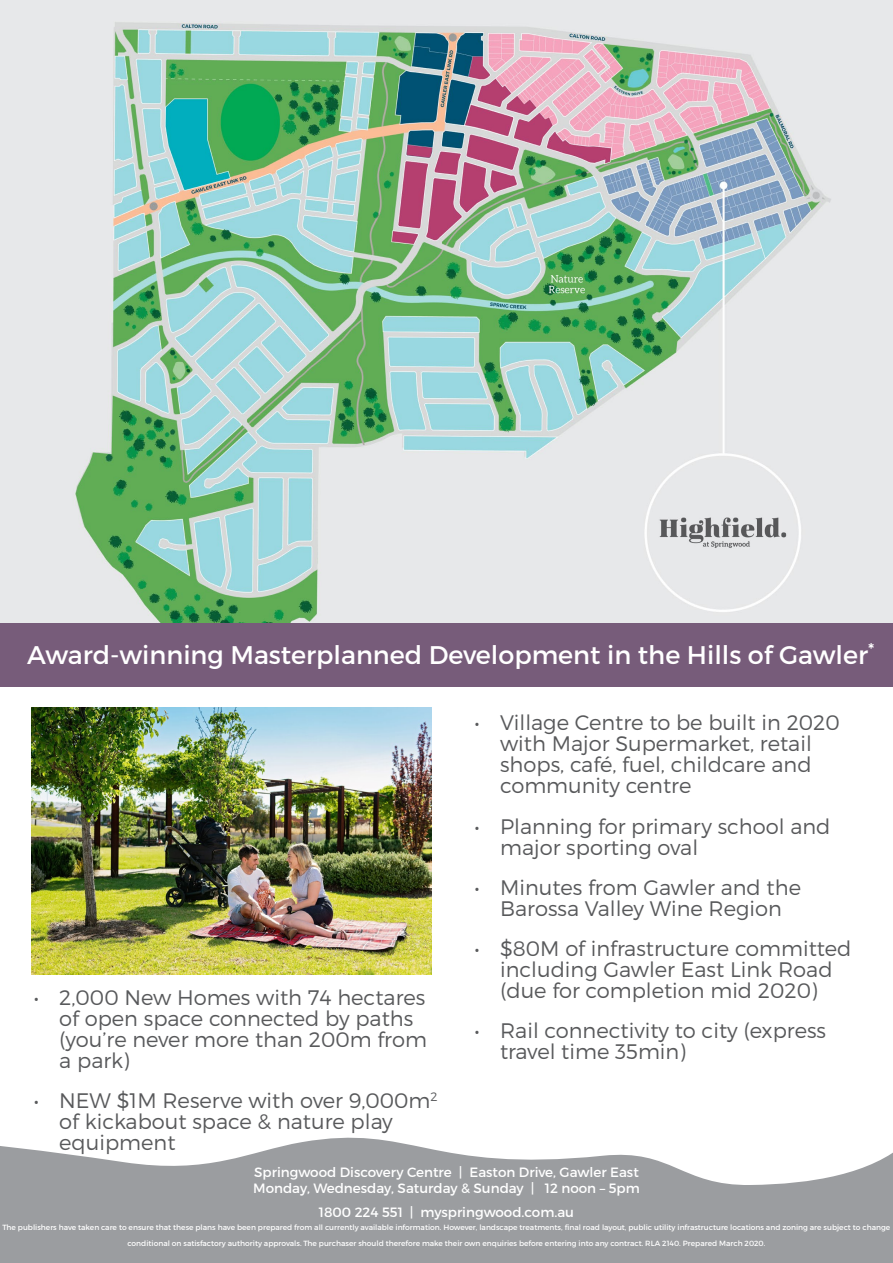
<style>
.page{position:relative;width:893px;height:1263px;background:#fff}
.page>*{position:absolute;margin:0;border:0;box-sizing:border-box;transform-origin:0 0}
.t1{font:25.5px "Montserrat";color:#fff}
.t2{font:300 21px/21px "Montserrat";color:#58595b}
.t3{font:13.5px/16.2px "Montserrat";color:#fff}
.t4{font:7.5px/16.2px "Montserrat";color:#fff;text-align:center}
</style>
<div class="page">
<img style="left:0;top:0;width:893px;height:623px">
<div style="left:0;top:623px;width:893px;height:64px;background:#775c7a"></div>
<img style="left:32px;top:707px;width:400px;height:267px">
<svg style="left:0;top:1137px;width:893px;height:126px;fill:#9b9da0"></svg>
<p class="t1" style="left:27px;top:639px;width:849px">Award-winning Masterplanned Development in the Hills of Gawler<sup>*</sup></p>
<p class="t2" style="left:59px;top:987px;width:369px;text-indent:-26px">• 2,000 New Homes with 74 hectares of open space connected by paths (you’re never more than 200m from a park)</p>
<p class="t2" style="left:59px;top:1090px;width:380px;text-indent:-26px">• NEW $1M Reserve with over 9,000m<sup>2 </sup>of kickabout space &amp; nature play equipment</p>
<p class="t2" style="left:500px;top:712px;width:341px;text-indent:-26px">• Village Centre to be built in 2020 with Major Supermarket, retail shops, café, fuel, childcare and community centre</p>
<p class="t2" style="left:500px;top:815px;width:332px;text-indent:-26px">• Planning for primary school and major sporting oval</p>
<p class="t2" style="left:475px;top:876px;width:328px;text-align:center">• Minutes from Gawler and the<br>Barossa Valley Wine Region</p>
<p class="t2" style="left:475px;top:937px;width:378px;text-align:center">• $80M of infrastructure committed including Gawler East Link Road (due for completion mid 2020)</p>
<p class="t2" style="left:500px;top:1019px;width:327px;text-indent:-26px">• Rail connectivity to city (express travel time 35min)</p>
<p class="t3" style="left:253px;top:1163px;width:388px">Springwood Discovery Centre | Easton Drive, Gawler East<br>Monday, Wednesday, Saturday &amp; Sunday | 12 noon – 5pm</p>
<p class="t3" style="left:319px;top:1204px;width:257px">1800 224 551 | myspringwood.com.au</p>
<p class="t4" style="left:3px;top:1219px;width:889px">The publishers have taken care to ensure that these plans have been prepared from all currently available information. However, landscape treatments, final road layout, public utility infrastructure locations and zoning are subject to change conditional on satisfactory authority approvals. The purchaser should therefore make their own enquiries before entering into any contract. RLA 2140. Prepared March 2020.</p>
</div>
